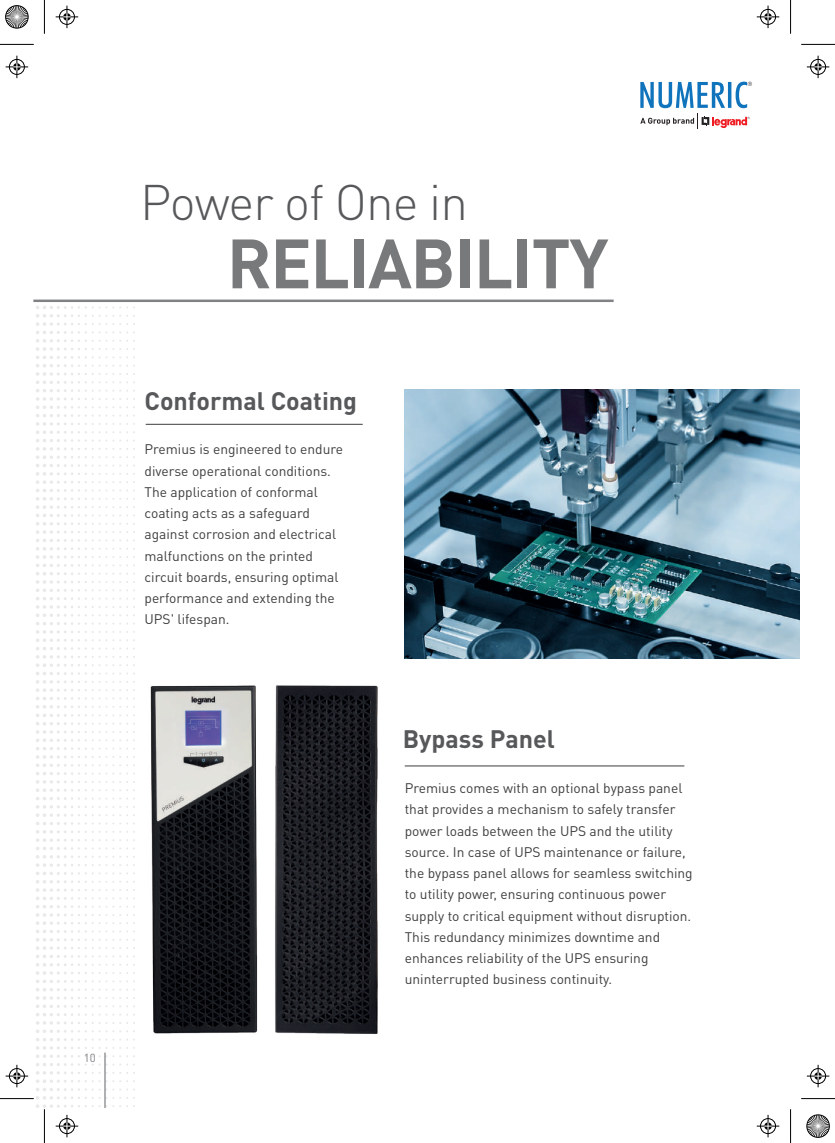
<style>
.page{position:relative;width:835px;height:1143px;background:#fff}
.page>*{position:absolute;margin:0;border:0;box-sizing:border-box;transform-origin:0 0}
.t1{font:700 68.5px "DIN Pro";letter-spacing:-.02em;color:#57585a}
.t2{font:300 49.38px "DIN Pro";letter-spacing:-.02em;color:#57585a}
.t3{font:700 25px "DIN Pro";color:#57585a}
.t4{font:13.75px/21.2px "DIN Pro";color:#3e3e3f}
.t5{font:11.62px "DIN Pro";color:#808285}
</style>
<div class="page">
<svg style="left:36px;top:306px;width:99px;height:801px"></svg>
<hr style="left:34px;top:299px;width:579px;height:3px;background:#808285">
<hr style="left:146px;top:424px;width:216px;height:1px;background:#3e3e3f">
<hr style="left:404px;top:765px;width:280px;height:1px;background:#3e3e3f">
<img style="left:404px;top:389px;width:395px;height:269px">
<img style="left:134px;top:660px;width:244px;height:388px">
<svg style="left:640px;top:82px;width:111px;height:47px"></svg>
<hr style="left:104px;top:1052px;width:2px;height:55px;background:#808285">
<hr style="left:0;top:44px;width:34px;height:1px;background:#000">
<hr style="left:800px;top:44px;width:34px;height:1px;background:#000">
<hr style="left:0;top:1098px;width:34px;height:1px;background:#000">
<hr style="left:800px;top:1098px;width:34px;height:1px;background:#000">
<hr style="left:44px;top:0;width:1px;height:34px;background:#000">
<hr style="left:44px;top:1109px;width:1px;height:33px;background:#000">
<hr style="left:790px;top:0;width:1px;height:34px;background:#000">
<hr style="left:790px;top:1109px;width:1px;height:33px;background:#000">
<svg style="left:56px;top:6px;width:22px;height:22px"></svg>
<svg style="left:756px;top:6px;width:22px;height:22px"></svg>
<svg style="left:56px;top:1114px;width:22px;height:23px"></svg>
<svg style="left:756px;top:1114px;width:22px;height:23px"></svg>
<svg style="left:6px;top:56px;width:22px;height:22px"></svg>
<svg style="left:6px;top:1064px;width:22px;height:23px"></svg>
<svg style="left:806px;top:56px;width:22px;height:22px"></svg>
<svg style="left:806px;top:1064px;width:22px;height:23px"></svg>
<svg style="left:5px;top:5px;width:24px;height:24px"></svg>
<svg style="left:806px;top:1114px;width:24px;height:24px"></svg>
<p class="t5" style="left:84px;top:1048px;width:13px">10</p>
<h2 class="t2" style="left:140px;top:164px;width:329px">Power of One in</h2>
<h1 class="t1" style="left:227px;top:217px;width:383px">RELIABILITY</h1>
<h3 class="t3" style="left:144px;top:384px;width:214px">Conformal Coating</h3>
<p class="t4" style="left:144px;top:438px;width:200px">Premius is engineered to endure diverse operational conditions.<br>The application of conformal coating acts as a safeguard against corrosion and electrical malfunctions on the printed circuit boards, ensuring optimal performance and extending the<br>UPS' lifespan.</p>
<h3 class="t3" style="left:402px;top:722px;width:154px">Bypass Panel</h3>
<p class="t4" style="left:404px;top:777px;width:289px">Premius comes with an optional bypass panel that provides a mechanism to safely transfer power loads between the UPS and the utility source. In case of UPS maintenance or failure, the bypass panel allows for seamless switching to utility power, ensuring continuous power supply to critical equipment without disruption.<br>This redundancy minimizes downtime and enhances reliability of the UPS ensuring uninterrupted business continuity.</p>
</div>
